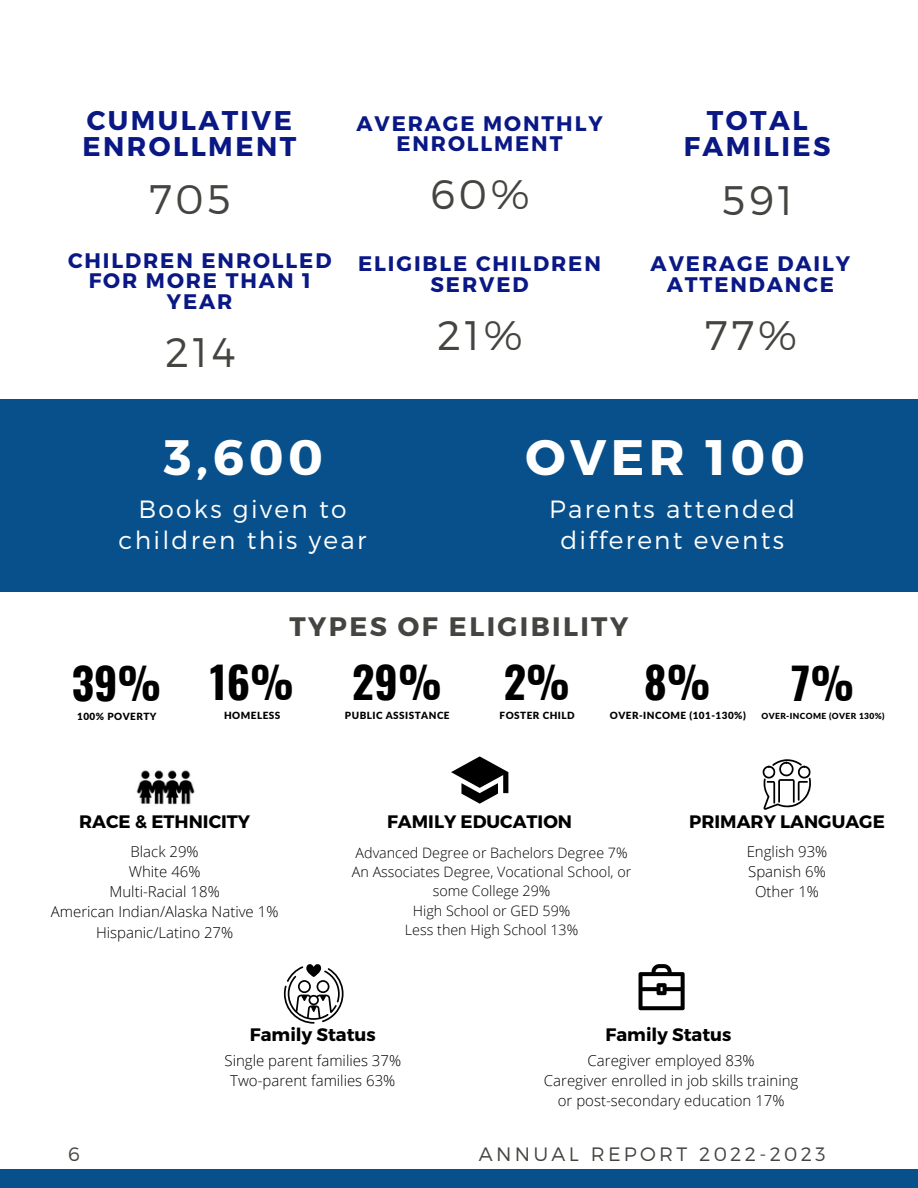
<style>
.page{position:relative;width:918px;height:1188px;background:#fff}
.page>*{position:absolute;margin:0;border:0;box-sizing:border-box;transform-origin:0 0}
.t1{font:700 49.8px "Montserrat";letter-spacing:.09em;color:#fff}
.t2{font:700 43.5px "Oswald";color:#000}
.t3{font:300 41.25px "Montserrat";letter-spacing:.09em;color:#444440}
.t4{font:700 27px/25.3px "Montserrat";letter-spacing:.09em;color:#091884}
.t5{font:700 26.7px "Montserrat";letter-spacing:.09em;color:#444440}
.t6{font:300 24.9px/31.8px "Montserrat";letter-spacing:.09em;color:#fff;text-align:center}
.t7{font:700 21px/20.2px "Montserrat";letter-spacing:.09em;color:#091884;text-align:center}
.t8{font:300 19.35px "Montserrat";letter-spacing:.17em;color:#444440}
.t9{font:700 18px "Montserrat";color:#000}
.t10{font:300 15px/20.2px "Open Sans";color:#000;text-align:center}
.t11{font:300 14.25px/19.2px "Open Sans";color:#000;text-align:center}
.t12{font:900 9.9px "Lato Latin";letter-spacing:.045em;color:#000}
.t13{font:900 8.4px "Lato Latin";letter-spacing:.045em;color:#000}
</style>
<div class="page">
<div style="left:0;top:399px;width:918px;height:193px;background:#07508b"></div>
<img style="left:136px;top:770px;width:59px;height:35px">
<svg style="left:451px;top:756px;width:57px;height:48px"></svg>
<svg style="left:284px;top:964px;width:60px;height:60px"></svg>
<svg style="left:763px;top:759px;width:48px;height:51px"></svg>
<svg style="left:639px;top:964px;width:46px;height:46px"></svg>
<div style="left:0;top:1170px;width:918px;height:18px;background:#07508b"></div>
<p class="t4" style="left:83px;top:107px;width:215px">CUMULATIVE<br>ENROLLMENT</p>
<p class="t3" style="left:149px;top:173px;width:83px">705</p>
<p class="t7" style="left:68px;top:250px;width:265px">CHILDREN ENROLLED<br>FOR MORE THAN 1<br>YEAR</p>
<p class="t3" style="left:165px;top:326px;width:72px">214</p>
<p class="t7" style="left:356px;top:112px;width:248px">AVERAGE MONTHLY<br>ENROLLMENT</p>
<p class="t3" style="left:430px;top:168px;width:101px">60%</p>
<p class="t7" style="left:358px;top:253px;width:244px">ELIGIBLE CHILDREN<br>SERVED</p>
<p class="t3" style="left:437px;top:308px;width:87px">21%</p>
<p class="t4" style="left:684px;top:106px;width:148px;line-height:25.8px;text-align:center">TOTAL<br>FAMILIES</p>
<p class="t3" style="left:722px;top:174px;width:72px">591</p>
<p class="t7" style="left:651px;top:253px;width:201px">AVERAGE DAILY<br>ATTENDANCE</p>
<p class="t3" style="left:705px;top:308px;width:93px">77%</p>
<p class="t1" style="left:164px;top:425px;width:161px">3,600</p>
<p class="t6" style="left:119px;top:492px;width:249px">Books given to children this year</p>
<p class="t1" style="left:526px;top:425px;width:281px">OVER 100</p>
<p class="t6" style="left:549px;top:492px;width:247px">Parents attended different events</p>
<p class="t2" style="left:72px;top:649px;width:91px">39%</p>
<p class="t12" style="left:77px;top:712px;width:81px">100% POVERTY</p>
<p class="t5" style="left:290px;top:609px;width:340px">TYPES OF ELIGIBILITY</p>
<p class="t2" style="left:210px;top:648px;width:86px">16%</p>
<p class="t12" style="left:224px;top:711px;width:58px">HOMELESS</p>
<p class="t12" style="left:345px;top:711px;width:106px">PUBLIC ASSISTANCE</p>
<p class="t2" style="left:352px;top:648px;width:91px">29%</p>
<p class="t2" style="left:504px;top:648px;width:68px">2%</p>
<p class="t12" style="left:500px;top:711px;width:77px">FOSTER CHILD</p>
<p class="t2" style="left:644px;top:648px;width:68px">8%</p>
<p class="t12" style="left:610px;top:711px;width:138px">OVER-INCOME (101-130%)</p>
<p class="t2" style="left:791px;top:649px;width:64px">7%</p>
<p class="t13" style="left:761px;top:712px;width:125px">OVER-INCOME (OVER 130%)</p>
<p class="t9" style="left:79px;top:809px;width:173px">RACE &amp; ETHNICITY</p>
<p class="t10" style="left:131px;top:841px;width:70px">Black 29%</p>
<p class="t10" style="left:129px;top:861px;width:73px">White 46%</p>
<p class="t10" style="left:110px;top:881px;width:112px">Multi-Racial 18%</p>
<p class="t10" style="left:51px;top:901px;width:229px">American Indian/Alaska Native 1%</p>
<p class="t10" style="left:96px;top:922px;width:139px">Hispanic/Latino 27%</p>
<p class="t9" style="left:387px;top:809px;width:187px">FAMILY EDUCATION</p>
<p class="t11" style="left:356px;top:843px;width:274px">Advanced Degree or Bachelors Degree 7%</p>
<p class="t11" style="left:352px;top:862px;width:281px">An Associates Degree, Vocational School, or some College 29%</p>
<p class="t11" style="left:413px;top:900px;width:159px">High School or GED 59%</p>
<p class="t11" style="left:405px;top:920px;width:175px">Less then High School 13%</p>
<p class="t9" style="left:689px;top:809px;width:197px">PRIMARY LANGUAGE</p>
<p class="t10" style="left:747px;top:841px;width:82px">English 93%</p>
<p class="t10" style="left:748px;top:861px;width:79px">Spanish 6%</p>
<p class="t10" style="left:755px;top:881px;width:65px">Other 1%</p>
<p class="t9" style="left:250px;top:1023px;width:127px">Family Status</p>
<p class="t9" style="left:606px;top:1023px;width:127px">Family Status</p>
<p class="t10" style="left:588px;top:1050px;width:169px">Caregiver employed 83%</p>
<p class="t10" style="left:544px;top:1070px;width:256px">Caregiver enrolled in job skills training or post-secondary education 17%</p>
<p class="t10" style="left:225px;top:1050px;width:178px">Single parent families 37%</p>
<p class="t10" style="left:230px;top:1070px;width:167px">Two-parent families 63%</p>
<p class="t8" style="left:68px;top:1142px;width:13px">6</p>
<p class="t8" style="left:479px;top:1142px;width:348px">ANNUAL REPORT 2022-2023</p>
</div>
